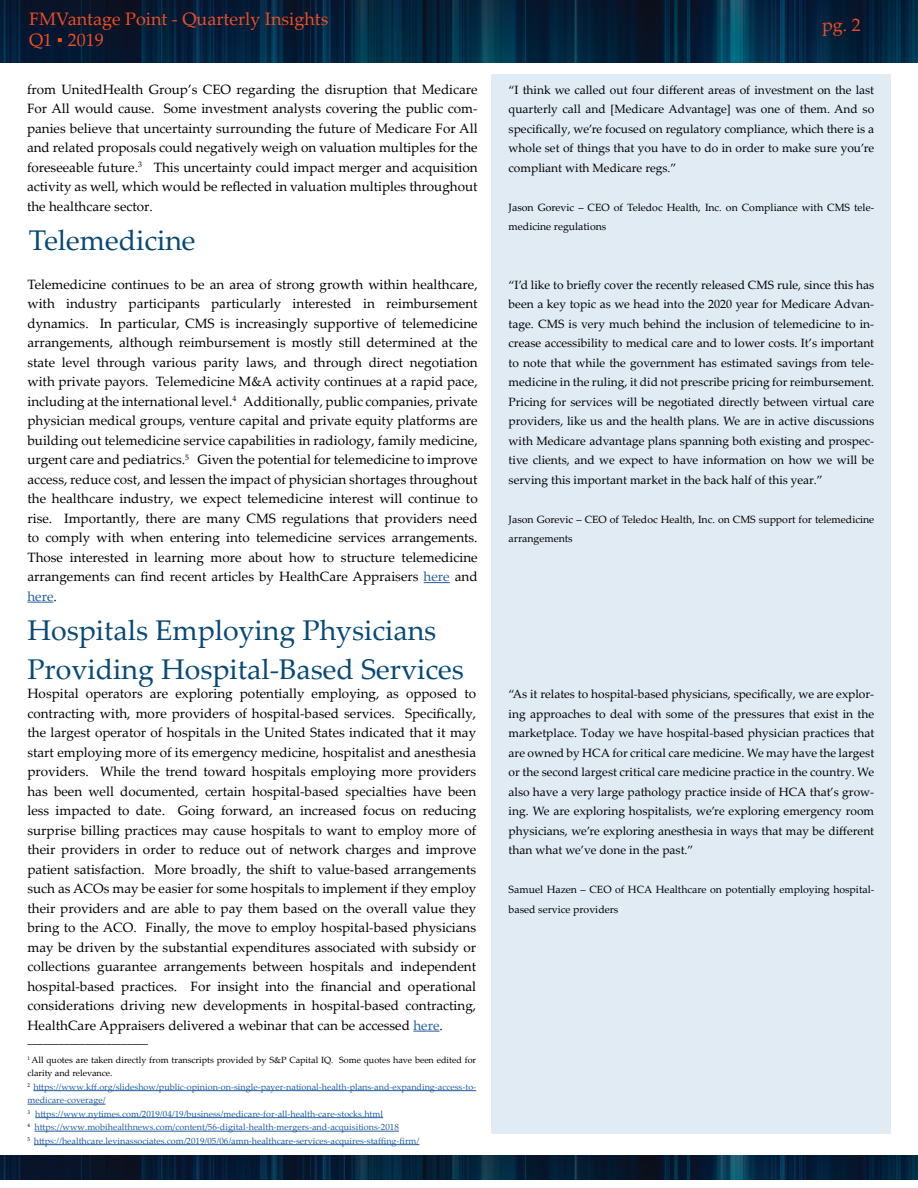
<style>
.page{position:relative;width:918px;height:1188px;background:#fff}
.page>*{position:absolute;margin:0;border:0;box-sizing:border-box;transform-origin:0 0}
.t1{font:28.5px/39px "Palatino Linotype";color:#084975}
.t2{font:18px/21px "Palatino Linotype";color:#f04c24}
.t3{font:13.5px/19.5px "Palatino Linotype";color:#000;text-align:justify}
.t4{font:12px/19.5px "Palatino Linotype";color:#000;text-align:justify}
.t5{font:10.5px/19.5px "Palatino Linotype";color:#000}
.t6{font:9px/13.5px "Palatino Linotype";color:#215e9e}
.s1{color:#215e9e}
.s2{color:#000}
</style>
<div class="page">
<img style="left:0;top:0;width:918px;height:62px">
<img style="left:0;top:1155px;width:918px;height:24px">
<div style="left:491px;top:74px;width:400px;height:1060px;background:#e1ebf4"></div>
<svg style="left:424px;top:582px;width:26px;height:1px"></svg>
<svg style="left:27px;top:602px;width:27px;height:1px"></svg>
<svg style="left:413px;top:1031px;width:27px;height:1px"></svg>
<hr style="left:33px;top:1090px;width:443px;height:1px;background:#215e9e">
<hr style="left:27px;top:1104px;width:79px;height:1px;background:#215e9e">
<hr style="left:35px;top:1117px;width:348px;height:1px;background:#215e9e">
<hr style="left:35px;top:1131px;width:364px;height:1px;background:#215e9e">
<hr style="left:34px;top:1144px;width:385px;height:1px;background:#215e9e">
<h2 class="t2" style="left:29px;top:8px;width:301px">FMVantage Point - Quarterly Insights<br>Q1 ▪ 2019</h2>
<h2 class="t2" style="left:822px;top:14px;width:40px">pg. 2</h2>
<p class="t4" style="left:509px;top:79px;width:367px">“I think we called out four different areas of investment on the last quarterly call and [Medicare Advantage] was one of them. And so specifically, we’re focused on regulatory compliance, which there is a whole set of things that you have to do in order to make sure you’re compliant with Medicare regs.”</p>
<p class="t5" style="left:509px;top:197px;width:367px">Jason Gorevic – CEO of Teledoc Health, Inc. on Compliance with CMS tele&shy;medicine regulations</p>
<p class="t3" style="left:27px;top:79px;width:452px">from UnitedHealth Group’s CEO regarding the disruption that Medicare For All would cause. Some investment analysts covering the public com&shy;panies believe that uncertainty surrounding the future of Medicare For All and related proposals could negatively weigh on valuation multiples for the foreseeable future.<sup>3</sup> This uncertainty could impact merger and acquisition activity as well, which would be reflected in valuation multiples throughout the healthcare sector.</p>
<h1 class="t1" style="left:29px;top:219px;width:168px">Telemedicine</h1>
<p class="t3" style="left:27px;top:274px;width:452px">Telemedicine continues to be an area of strong growth within healthcare, with industry participants particularly interested in reimbursement dynamics. In particular, CMS is increasingly supportive of telemedicine arrangements, although reimbursement is mostly still determined at the state level through various parity laws, and through direct negotiation with private payors. Telemedicine M&amp;A activity continues at a rapid pace, including at the international level.<sup>4</sup> Additionally, public companies, private physician medical groups, venture capital and private equity platforms are building out telemedicine service capabilities in radiology, family medicine, urgent care and pediatrics.<sup>5</sup> Given the potential for telemedicine to improve access, reduce cost, and lessen the impact of physician shortages throughout the healthcare industry, we expect telemedicine interest will continue to rise. Importantly, there are many CMS regulations that providers need to comply with when entering into telemedicine services arrangements.<br>Those interested in learning more about how to structure telemedicine arrangements can find recent articles by HealthCare Appraisers <span class="s1">here</span> and <span class="s1">here</span>.</p>
<h1 class="t1" style="left:27px;top:609px;width:438px">Hospitals Employing Physicians<br>Providing Hospital-Based Services</h1>
<p class="t3" style="left:27px;top:683px;width:450px">Hospital operators are exploring potentially employing, as opposed to contracting with, more providers of hospital-based services. Specifically, the largest operator of hospitals in the United States indicated that it may start employing more of its emergency medicine, hospitalist and anesthesia providers. While the trend toward hospitals employing more providers has been well documented, certain hospital-based specialties have been less impacted to date. Going forward, an increased focus on reducing surprise billing practices may cause hospitals to want to employ more of their providers in order to reduce out of network charges and improve patient satisfaction. More broadly, the shift to value-based arrangements such as ACOs may be easier for some hospitals to implement if they employ their providers and are able to pay them based on the overall value they bring to the ACO. Finally, the move to employ hospital-based physicians may be driven by the substantial expenditures associated with subsidy or collections guarantee arrangements between hospitals and independent hospital-based practices. For insight into the financial and operational considerations driving new developments in hospital-based contracting, HealthCare Appraisers delivered a webinar that can be accessed <span class="s1">here</span>.</p>
<p class="t5" style="left:27px;top:1030px;width:122px">_______________________</p>
<p class="t6" style="left:27px;top:1053px;width:450px"><sup>1</sup> <span class="s2">All quotes are taken directly from transcripts provided by S&amp;P Capital IQ. Some quotes have been edited for clarity and relevance.<br></span><sup>2</sup> https://www.kff.org/slideshow/public-opinion-on-single-payer-national-health-plans-and-expanding-access-to&shy;medicare-coverage/<br><sup>3</sup> https://www.nytimes.com/2019/04/19/business/medicare-for-all-health-care-stocks.html<br><sup>4</sup> https://www.mobihealthnews.com/content/56-digital-health-mergers-and-acquisitions-2018<br><sup>5</sup> https://healthcare.levinassociates.com/2019/05/06/amn-healthcare-services-acquires-staffing-firm/</p>
<p class="t4" style="left:509px;top:274px;width:367px">“I’d like to briefly cover the recently released CMS rule, since this has been a key topic as we head into the 2020 year for Medicare Advan&shy;tage. CMS is very much behind the inclusion of telemedicine to in&shy;crease accessibility to medical care and to lower costs. It’s important to note that while the government has estimated savings from tele&shy;medicine in the ruling, it did not prescribe pricing for reimbursement.<br>Pricing for services will be negotiated directly between virtual care providers, like us and the health plans. We are in active discussions with Medicare advantage plans spanning both existing and prospec&shy;tive clients, and we expect to have information on how we will be serving this important market in the back half of this year.”</p>
<p class="t5" style="left:509px;top:509px;width:367px">Jason Gorevic – CEO of Teledoc Health, Inc. on CMS support for telemedicine arrangements</p>
<p class="t4" style="left:509px;top:684px;width:367px">“As it relates to hospital-based physicians, specifically, we are explor&shy;ing approaches to deal with some of the pressures that exist in the marketplace. Today we have hospital-based physician practices that are owned by HCA for critical care medicine. We may have the largest or the second largest critical care medicine practice in the country. We also have a very large pathology practice inside of HCA that’s grow&shy;ing. We are exploring hospitalists, we’re exploring emergency room physicians, we’re exploring anesthesia in ways that may be different than what we’ve done in the past.”</p>
<p class="t5" style="left:509px;top:880px;width:367px">Samuel Hazen – CEO of HCA Healthcare on potentially employing hospital&shy;based service providers</p>
</div>
